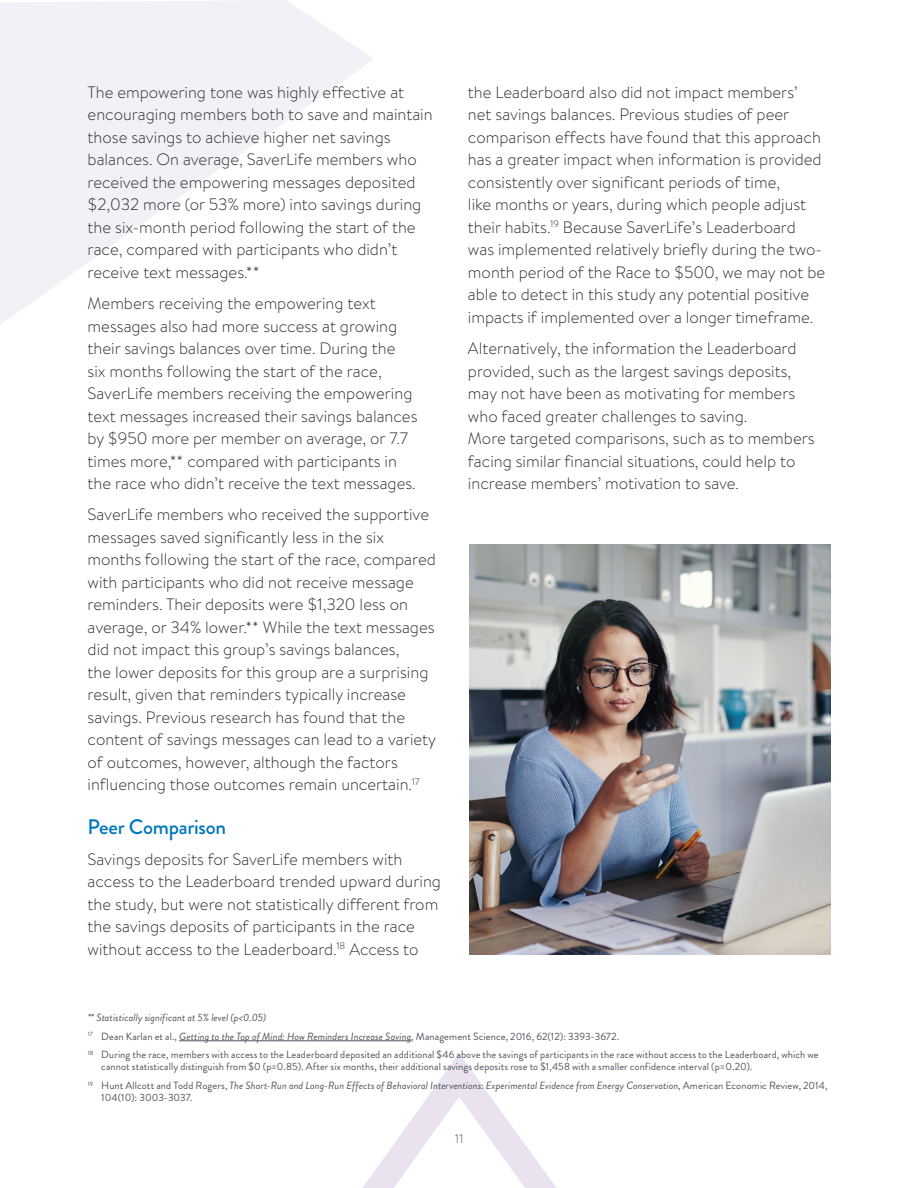
<style>
.page{position:relative;width:918px;height:1188px;background:#fff}
.page>*{position:absolute;margin:0;border:0;box-sizing:border-box;transform-origin:0 0}
.t1{font:500 21px "Brandon Grotesque";letter-spacing:-.015em;color:#0076bc}
.t2{font:300 16.5px/22.5px "Brandon Text";color:#27292c}
.t3{font:300 12.75px "Brandon Text";color:#54565a}
.t4{font:10.5px/18.8px "Brandon Grotesque";letter-spacing:.01em;color:#4f535c}
.s1{font-style:italic}
</style>
<div class="page">
<svg style="left:303px;top:1040px;width:253px;height:148px"></svg>
<svg style="left:0;top:0;width:374px;height:325px;fill:#f3f1f6"></svg>
<hr style="left:179px;top:1041px;width:232px;height:1px;background:#4f535c">
<img style="left:469px;top:544px;width:361px;height:411px">
<p class="t2" style="left:88px;top:80px;width:347px">The empowering tone was highly effective at encouraging members both to save and maintain those savings to achieve higher net savings balances. On average, SaverLife members who received the empowering messages deposited $2,032 more (or 53% more) into savings during the six-month period following the start of the race, compared with participants who didn’t receive text messages.**</p>
<p class="t2" style="left:88px;top:292px;width:331px">Members receiving the empowering text messages also had more success at growing their savings balances over time. During the six months following the start of the race, SaverLife members receiving the empowering text messages increased their savings balances by $950 more per member on average, or 7.7 times more,** compared with participants in the race who didn’t receive the text messages.</p>
<p class="t2" style="left:88px;top:503px;width:350px">SaverLife members who received the supportive messages saved significantly less in the six months following the start of the race, compared with participants who did not receive message reminders. Their deposits were $1,320 less on average, or 34% lower.** While the text messages did not impact this group’s savings balances,<br>the lower deposits for this group are a surprising result, given that reminders typically increase savings. Previous research has found that the content of savings messages can lead to a variety of outcomes, however, although the factors influencing those outcomes remain uncertain.<sup>17</sup></p>
<p class="t1" style="left:88px;top:812px;width:140px">Peer Comparison</p>
<p class="t2" style="left:88px;top:847px;width:355px">Savings deposits for SaverLife members with access to the Leaderboard trended upward during the study, but were not statistically different from the savings deposits of participants in the race without access to the Leaderboard.<sup>18</sup> Access to</p>
<p class="t2" style="left:468px;top:80px;width:359px">the Leaderboard also did not impact members’ net savings balances. Previous studies of peer comparison effects have found that this approach has a greater impact when information is provided consistently over significant periods of time,<br>like months or years, during which people adjust their habits.<sup>19</sup> Because SaverLife’s Leaderboard was implemented relatively briefly during the two&shy;month period of the Race to $500, we may not be able to detect in this study any potential positive impacts if implemented over a longer timeframe.</p>
<p class="t2" style="left:468px;top:336px;width:348px">Alternatively, the information the Leaderboard provided, such as the largest savings deposits, may not have been as motivating for members who faced greater challenges to saving.<br>More targeted comparisons, such as to members facing similar financial situations, could help to increase members’ motivation to save.</p>
<p class="t4" style="left:88px;top:1008px;width:732px"><span class="s1">** Statistically significant at 5% level (p&lt;0.05)<br></span><sup>17</sup> Dean Karlan et al., <span class="s1">Getting to the Top of Mind: How Reminders Increase Saving</span>, Management Science, 2016, 62(12): 3393-3672.<br><sup>18</sup> During the race, members with access to the Leaderboard deposited an additional $46 above the savings of participants in the race without access to the Leaderboard, which we</p>
<p class="t4" style="left:88px;top:1058px;width:741px;text-indent:13px">cannot statistically distinguish from $0 (p=0.85). After six months, their additional savings deposits rose to $1,458 with a smaller confidence interval (p=0.20).<br><sup>19</sup> Hunt Allcott and Todd Rogers, <span class="s1">The Short-Run and Long-Run Effects of Behavioral Interventions: Experimental Evidence from Energy Conservation</span>, American Economic Review, 2014,</p>
<p class="t4" style="left:101px;top:1088px;width:93px">104(10): 3003-3037.</p>
<p class="t3" style="left:455px;top:1130px;width:10px">11</p>
</div>
